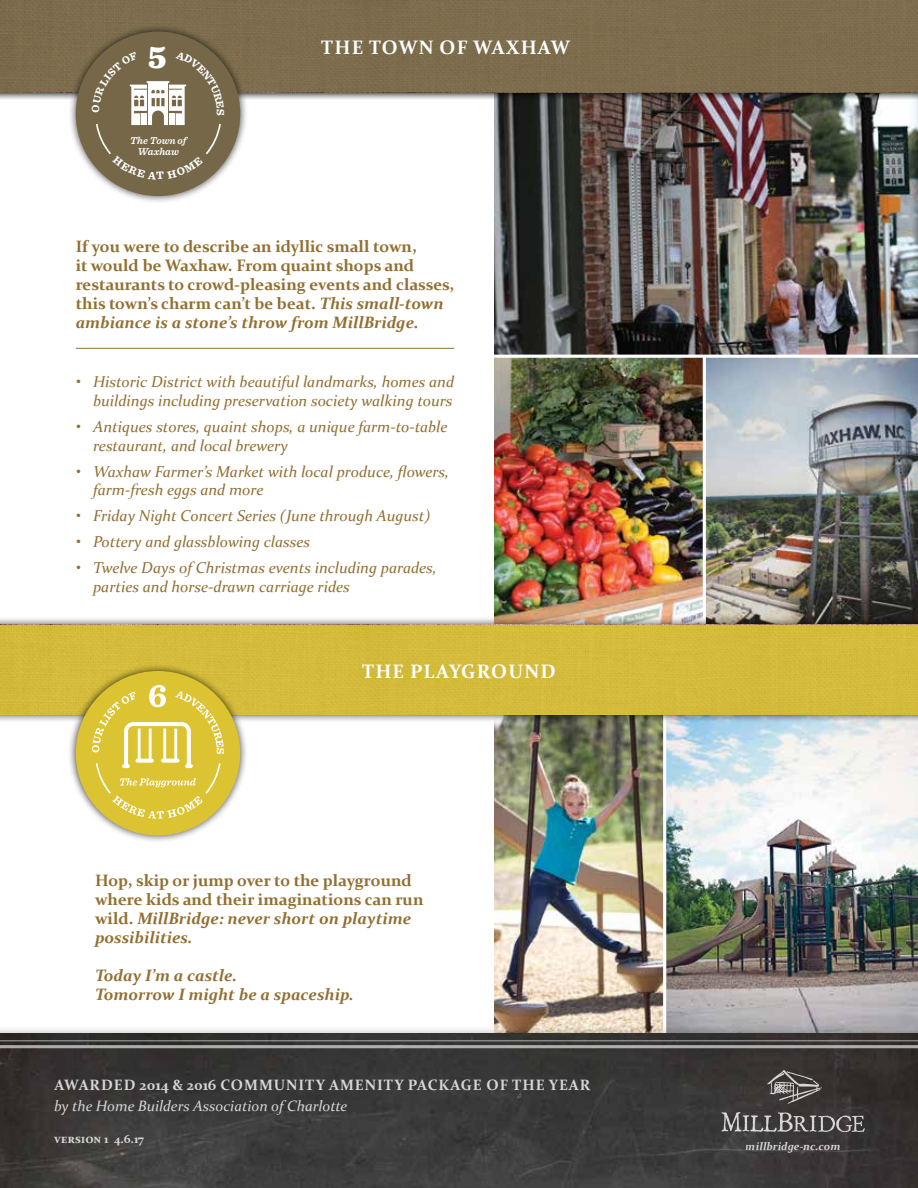
<style>
.page{position:relative;width:918px;height:1188px;background:#fff}
.page>*{position:absolute;margin:0;border:0;box-sizing:border-box;transform-origin:0 0}
.t1{font:900 33px "Sentinel";color:#fff}
.t2{font:700 19.5px "Constantia";letter-spacing:.06em;color:#fff}
.t3{font:700 16.5px/18.9px "Constantia";color:#926f31}
.t4{font:italic 700 16.5px/18.9px "Constantia";color:#926f31}
.t5{font:italic 15.75px/18.9px "Constantia";color:#926f31}
.t6{font:700 15px "Constantia";letter-spacing:.06em;color:#fff}
.t7{font:italic 15px "Constantia";color:#fff}
.t8{font:700 12px "Constantia";color:#fff}
.t9{font:italic 700 10.95px "Constantia";color:#fff}
.t10{font:italic 600 10.35px/10.4px "Sentinel";color:#fff;text-align:center}
.s1{font-style:italic}
</style>
<div class="page">
<img style="left:494px;top:723px;width:424px;height:302px">
<hr style="left:663px;top:709px;width:3px;height:325px;background:#fff">
<img style="left:494px;top:100px;width:424px;height:517px">
<div style="left:0;top:1025px;width:918px;height:163px;background:#000;opacity:.75"></div>
<img style="left:0;top:1034px;width:918px;height:154px">
<hr style="left:0;top:1045px;width:918px;height:3px;background:#fff">
<hr style="left:0;top:1040px;width:918px;height:1px;background:#fff">
<svg style="left:721px;top:1112px;width:144px;height:20px"></svg>
<svg style="left:767px;top:1070px;width:55px;height:34px"></svg>
<div style="left:0;top:0;width:918px;height:100px;background:#000;opacity:.75"></div>
<div style="left:0;top:0;width:918px;height:92px;background:#7c6d4d"></div>
<hr style="left:703px;top:356px;width:3px;height:277px;background:#fff">
<hr style="left:488px;top:355px;width:430px;height:3px;background:#fff">
<hr style="left:76px;top:348px;width:378px;height:1px;background:#926f31">
<div style="left:0;top:617px;width:918px;height:106px;background:#000;opacity:.75"></div>
<div style="left:0;top:625px;width:918px;height:90px;background:#d4bb3b"></div>
<div style="left:68px;top:23px;width:181px;height:181px;background:#000;opacity:.75"></div>
<div style="left:76px;top:32px;width:164px;height:164px;background:#756748;border-radius:50%"></div>
<div style="left:67px;top:663px;width:181px;height:181px;background:#000;opacity:.75"></div>
<div style="left:76px;top:671px;width:164px;height:165px;background:#dcc332;border-radius:50%"></div>
<svg style="left:92px;top:685px;width:132px;height:134px"></svg>
<svg style="left:92px;top:51px;width:132px;height:128px"></svg>
<h1 class="t1" style="left:148px;top:30px;width:20px">5</h1>
<p class="t10" style="left:130px;top:135px;width:58px">The Town of<br>Waxhaw</p>
<p class="t2" style="left:321px;top:34px;width:250px">THE TOWN OF WAXHAW</p>
<p class="t3" style="left:76px;top:236px;width:380px">If you were to describe an idyllic small town,<br>it would be Waxhaw. From quaint shops and restaurants to crowd-pleasing events and classes, this town’s charm can’t be beat. <span class="s1">This small-town ambiance is a stone’s throw from MillBridge.</span></p>
<p class="t5" style="left:76px;top:371px;width:380px;text-align:right">• Historic District with beautiful landmarks, homes and buildings including preservation society walking tours</p>
<p class="t5" style="left:93px;top:416px;width:356px;text-indent:-17px">• Antiques stores, quaint shops, a unique farm-to-table restaurant, and local brewery</p>
<p class="t5" style="left:93px;top:461px;width:358px;text-indent:-17px">• Waxhaw Farmer’s Market with local produce, flowers, farm-fresh eggs and more</p>
<p class="t5" style="left:76px;top:506px;width:356px">• Friday Night Concert Series (June through August)</p>
<p class="t5" style="left:76px;top:532px;width:236px">• Pottery and glassblowing classes</p>
<p class="t5" style="left:93px;top:558px;width:345px;text-indent:-17px">• Twelve Days of Christmas events including parades, parties and horse-drawn carriage rides</p>
<p class="t2" style="left:362px;top:658px;width:195px">THE PLAYGROUND</p>
<p class="t3" style="left:95px;top:870px;width:330px">Hop, skip or jump over to the playground where kids and their imaginations can run wild. <span class="s1">MillBridge: never short on playtime possibilities.</span></p>
<p class="t4" style="left:95px;top:965px;width:260px">Today I’m a castle.<br>Tomorrow I might be a spaceship.</p>
<p class="t6" style="left:54px;top:1075px;width:538px">AWARDED 2014 &amp; 2016 COMMUNITY AMENITY PACKAGE OF THE YEAR</p>
<p class="t7" style="left:54px;top:1096px;width:295px">by the Home Builders Association of Charlotte</p>
<p class="t8" style="left:54px;top:1131px;width:91px">version 1 4.6.17</p>
<p class="t9" style="left:746px;top:1138px;width:96px">millbridge-nc.com</p>
</div>
